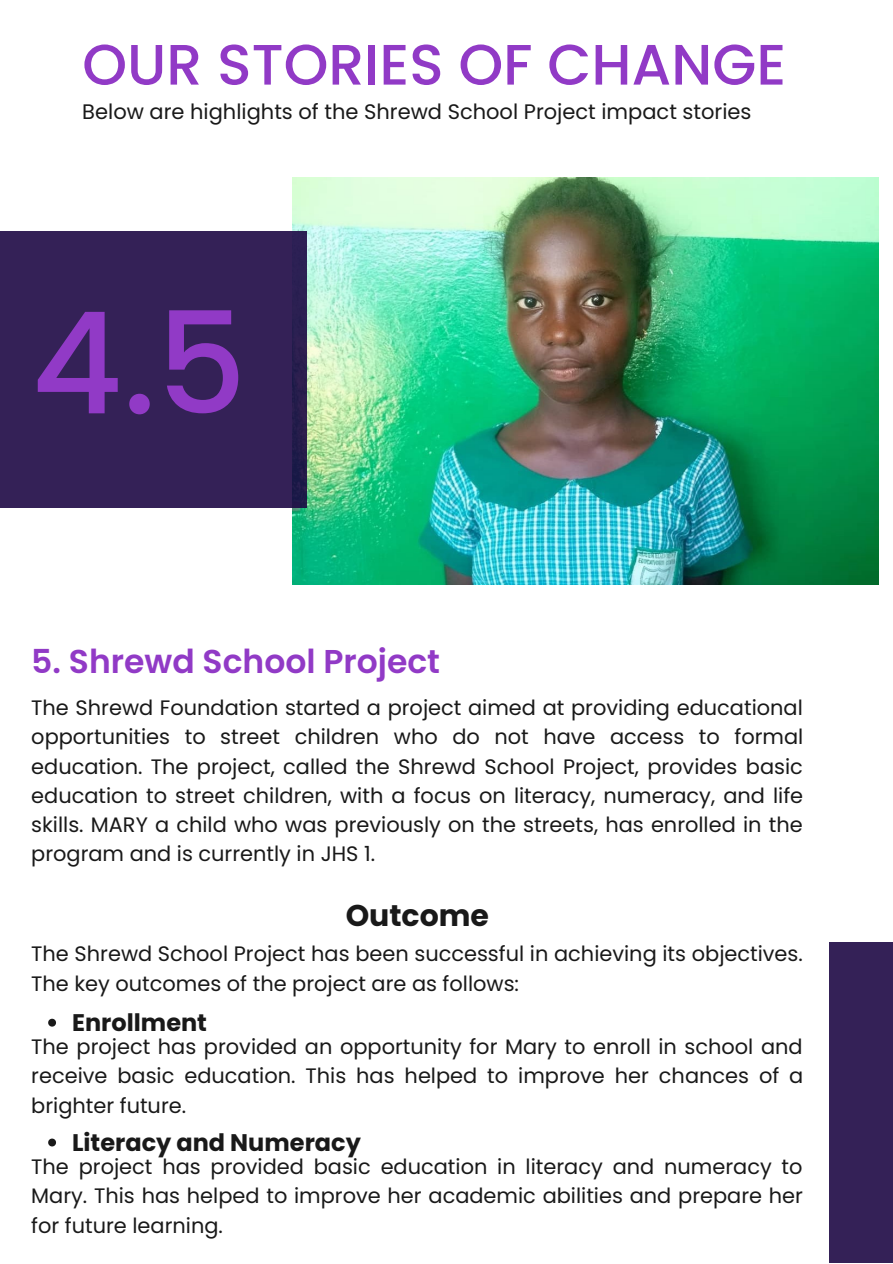
<style>
.page{position:relative;width:893px;height:1264px;background:#fff}
.page>*{position:absolute;margin:0;border:0;box-sizing:border-box;transform-origin:0 0}
.t1{font:500 140.85px "Poppins";color:#913ac6}
.t2{font:500 57px "Poppins";color:#913ac6}
.t3{font:600 33px "Poppins";color:#913ac6}
.t4{font:700 30px "Poppins";color:#191919}
.t5{font:700 24px "Poppins";color:#191919}
.t6{font:21px "Poppins";color:#191919}
.t7{font:20.85px/29.2px "Poppins";color:#191919;text-align:justify}
</style>
<div class="page">
<img style="left:293px;top:178px;width:585px;height:407px">
<div style="left:0;top:231px;width:306px;height:276px;background:#342157"></div>
<div style="left:828px;top:942px;width:64px;height:320px;background:#342157"></div>
<svg style="left:48px;top:1018px;width:8px;height:8px"></svg>
<svg style="left:48px;top:1138px;width:8px;height:8px"></svg>
<h2 class="t2" style="left:82px;top:32px;width:705px">OUR STORIES OF CHANGE</h2>
<p class="t6" style="left:82px;top:99px;width:670px">Below are highlights of the Shrewd School Project impact stories</p>
<h1 class="t1" style="left:31px;top:282px;width:217px">4.5</h1>
<h3 class="t3" style="left:31px;top:642px;width:410px">5. Shrewd School Project</h3>
<p class="t7" style="left:31px;top:693px;width:773px">The Shrewd Foundation started a project aimed at providing educational opportunities to street children who do not have access to formal education. The project, called the Shrewd School Project, provides basic education to street children, with a focus on literacy, numeracy, and life skills. MARY a child who was previously on the streets, has enrolled in the program and is currently in JHS 1.</p>
<h3 class="t4" style="left:345px;top:898px;width:145px">Outcome</h3>
<p class="t7" style="left:31px;top:939px;width:773px">The Shrewd School Project has been successful in achieving its objectives.<br>The key outcomes of the project are as follows:</p>
<p class="t5" style="left:72px;top:1008px;width:136px">Enrollment</p>
<p class="t7" style="left:31px;top:1032px;width:773px">The project has provided an opportunity for Mary to enroll in school and receive basic education. This has helped to improve her chances of a brighter future.</p>
<p class="t5" style="left:72px;top:1128px;width:290px">Literacy and Numeracy</p>
<p class="t7" style="left:31px;top:1152px;width:773px">The project has provided basic education in literacy and numeracy to Mary. This has helped to improve her academic abilities and prepare her for future learning.</p>
</div>
